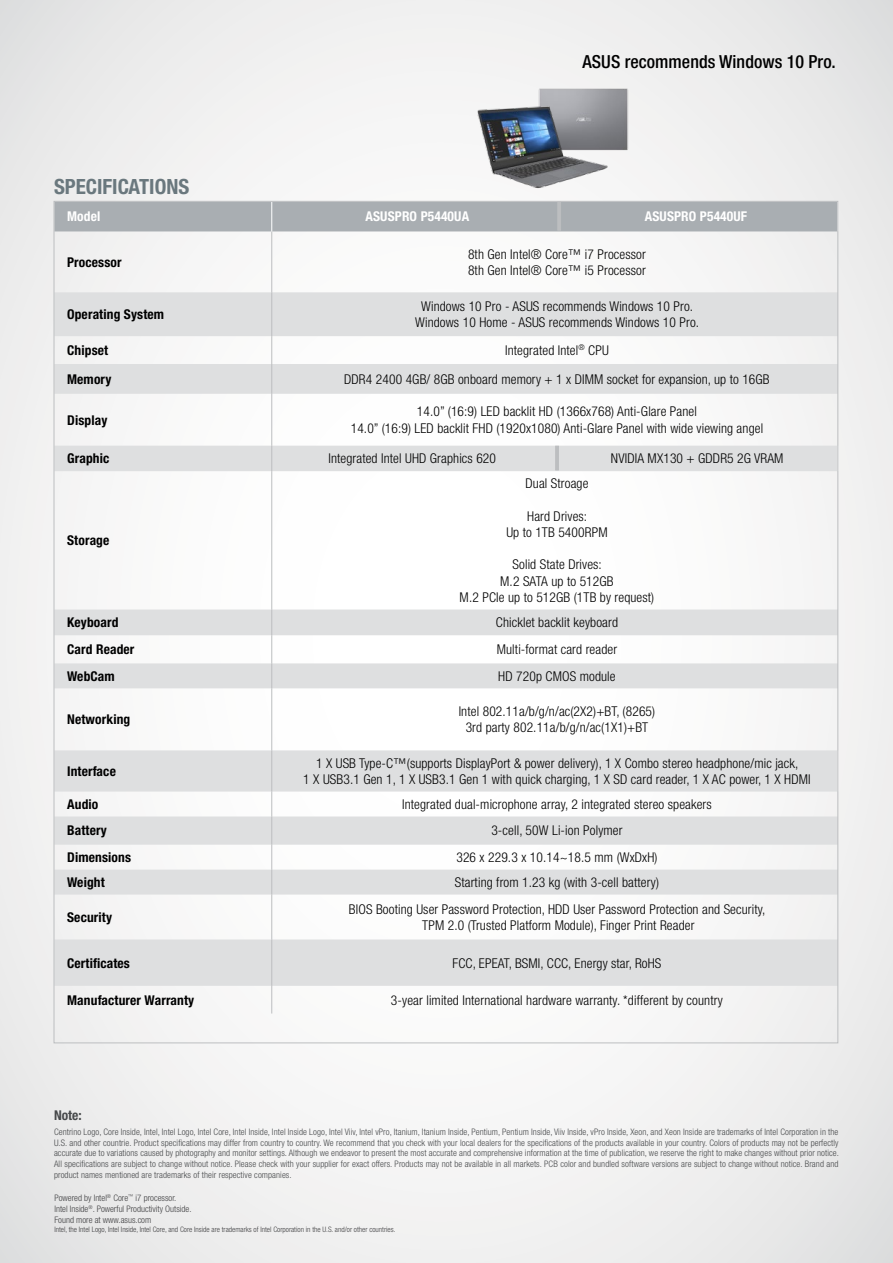
<style>
.page{position:relative;width:893px;height:1263px;background:#f0f0f0}
.page>*{position:absolute;margin:0;border:0;box-sizing:border-box;transform-origin:0 0}
.t1{font:700 condensed 21px "Helvetica Neue LT Std";color:#6a787e}
.t2{font:500 condensed 18px "Helvetica Neue LT Std";letter-spacing:.005em;color:#000}
.t3{font:300 condensed 13.5px/16.2px "Helvetica Neue LT Std";letter-spacing:.01em;color:#000;text-align:center}
.t4{font:700 condensed 13.5px "Helvetica Neue LT Std";letter-spacing:.01em;color:#000}
.t5{font:700 condensed 13.5px "Helvetica Neue LT Std";letter-spacing:.01em;color:#fff}
.t6{font:700 condensed 13.5px "Helvetica Neue LT Std";color:#47494b}
.t7{font:300 condensed 9px/10.8px "Helvetica Neue LT Std";letter-spacing:.01em;color:#47494b;text-align:justify}
.t8{font:300 condensed 9px/10.8px "Helvetica Neue LT Std";color:#404042}
.t9{font:300 condensed 7.5px "Helvetica Neue LT Std";color:#404042}
</style>
<div class="page">
<svg style="left:56px;top:292px;width:780px;height:694px"></svg>
<hr style="left:271px;top:231px;width:1px;height:61px;background:#bcbec0">
<hr style="left:271px;top:292px;width:1px;height:44px;background:#bcbec0">
<svg style="left:271px;top:336px;width:1px;height:28px"></svg>
<hr style="left:271px;top:364px;width:1px;height:30px;background:#bcbec0">
<hr style="left:271px;top:394px;width:1px;height:52px;background:#bcbec0">
<svg style="left:271px;top:446px;width:1px;height:25px"></svg>
<hr style="left:271px;top:471px;width:1px;height:138px;background:#bcbec0">
<svg style="left:271px;top:609px;width:1px;height:79px"></svg>
<hr style="left:271px;top:688px;width:1px;height:62px;background:#bcbec0">
<hr style="left:271px;top:750px;width:1px;height:41px;background:#bcbec0">
<svg style="left:271px;top:791px;width:1px;height:103px"></svg>
<hr style="left:271px;top:894px;width:1px;height:45px;background:#bcbec0">
<hr style="left:271px;top:939px;width:1px;height:47px;background:#bcbec0">
<svg style="left:271px;top:986px;width:1px;height:27px"></svg>
<div style="left:56px;top:203px;width:780px;height:28px;background:#a9aeb2"></div>
<img style="left:539px;top:88px;width:89px;height:62px">
<img style="left:477px;top:90px;width:138px;height:98px">
<hr style="left:558px;top:202px;width:3px;height:28px;background:#bcbec0">
<hr style="left:555px;top:446px;width:4px;height:24px;background:#bcbec0">
<h2 class="t2" style="left:582px;top:51px;width:255px">ASUS recommends Windows 10 Pro.</h2>
<h1 class="t1" style="left:54px;top:174px;width:137px">SPECIFICATIONS</h1>
<p class="t5" style="left:67px;top:208px;width:35px">Model</p>
<p class="t5" style="left:366px;top:208px;width:105px">ASUSPRO P5440UA</p>
<p class="t5" style="left:645px;top:208px;width:104px">ASUSPRO P5440UF</p>
<p class="t4" style="left:67px;top:254px;width:56px">Processor</p>
<p class="t3" style="left:468px;top:246px;width:179px;text-align:left">8th Gen Intel® Core™ i7 Processor<br>8th Gen Intel® Core™ i5 Processor</p>
<p class="t4" style="left:67px;top:306px;width:98px">Operating System</p>
<p class="t3" style="left:415px;top:298px;width:285px">Windows 10 Pro - ASUS recommends Windows 10 Pro.<br>Windows 10 Home - ASUS recommends Windows 10 Pro.</p>
<p class="t4" style="left:67px;top:342px;width:43px">Chipset</p>
<p class="t3" style="left:505px;top:342px;width:105px">Integrated Intel<sup>®</sup> CPU</p>
<p class="t4" style="left:67px;top:371px;width:46px">Memory</p>
<p class="t3" style="left:344px;top:371px;width:427px">DDR4 2400 4GB/ 8GB onboard memory + 1 x DIMM socket for expansion, up to 16GB</p>
<p class="t4" style="left:67px;top:412px;width:42px">Display</p>
<p class="t3" style="left:351px;top:403px;width:414px">14.0” (16:9) LED backlit HD (1366x768) Anti-Glare Panel<br>14.0” (16:9) LED backlit FHD (1920x1080) Anti-Glare Panel with wide viewing angel</p>
<p class="t4" style="left:67px;top:450px;width:44px">Graphic</p>
<p class="t3" style="left:328px;top:450px;width:169px">Integrated Intel UHD Graphics 620</p>
<p class="t3" style="left:611px;top:450px;width:174px">NVIDIA MX130 + GDDR5 2G VRAM</p>
<p class="t4" style="left:67px;top:532px;width:44px">Storage</p>
<p class="t3" style="left:525px;top:475px;width:64px">Dual Stroage</p>
<p class="t3" style="left:506px;top:508px;width:103px">Hard Drives:<br>Up to 1TB 5400RPM</p>
<p class="t3" style="left:460px;top:556px;width:196px">Solid State Drives:<br>M.2 SATA up to 512GB<br>M.2 PCIe up to 512GB (1TB by request)</p>
<p class="t4" style="left:67px;top:614px;width:53px">Keyboard</p>
<p class="t3" style="left:496px;top:614px;width:124px">Chicklet backlit keyboard</p>
<p class="t4" style="left:67px;top:641px;width:69px">Card Reader</p>
<p class="t3" style="left:497px;top:641px;width:122px">Multi-format card reader</p>
<p class="t4" style="left:67px;top:668px;width:49px">WebCam</p>
<p class="t3" style="left:498px;top:668px;width:119px">HD 720p CMOS module</p>
<p class="t4" style="left:67px;top:711px;width:65px">Networking</p>
<p class="t3" style="left:459px;top:703px;width:198px">Intel 802.11a/b/g/n/ac(2X2)+BT, (8265)<br>3rd party 802.11a/b/g/n/ac(1X1)+BT</p>
<p class="t4" style="left:67px;top:763px;width:50px">Interface</p>
<p class="t3" style="left:303px;top:755px;width:509px">1 X USB Type-C™(supports DisplayPort &amp; power delivery), 1 X Combo stereo headphone/mic jack,<br>1 X USB3.1 Gen 1, 1 X USB3.1 Gen 1 with quick charging, 1 X SD card reader, 1 X AC power, 1 X HDMI</p>
<p class="t4" style="left:67px;top:796px;width:33px">Audio</p>
<p class="t3" style="left:402px;top:796px;width:311px">Integrated dual-microphone array, 2 integrated stereo speakers</p>
<p class="t4" style="left:67px;top:822px;width:41px">Battery</p>
<p class="t3" style="left:491px;top:822px;width:133px">3-cell, 50W Li-ion Polymer</p>
<p class="t4" style="left:67px;top:849px;width:65px">Dimensions</p>
<p class="t3" style="left:456px;top:849px;width:203px">326 x 229.3 x 10.14~18.5 mm (WxDxH)</p>
<p class="t4" style="left:67px;top:874px;width:39px">Weight</p>
<p class="t3" style="left:455px;top:874px;width:206px">Starting from 1.23 kg (with 3-cell battery)</p>
<p class="t4" style="left:67px;top:909px;width:46px">Security</p>
<p class="t3" style="left:349px;top:901px;width:418px">BIOS Booting User Password Protection, HDD User Password Protection and Security,<br>TPM 2.0 (Trusted Platform Module), Finger Print Reader</p>
<p class="t4" style="left:67px;top:954px;width:64px">Certificates</p>
<p class="t3" style="left:452px;top:954px;width:210px">FCC, EPEAT, BSMI, CCC, Energy star, RoHS</p>
<p class="t4" style="left:67px;top:991px;width:129px">Manufacturer Warranty</p>
<p class="t3" style="left:391px;top:991px;width:333px">3-year limited International hardware warranty. *different by country</p>
<p class="t6" style="left:54px;top:1107px;width:29px">Note:</p>
<p class="t7" style="left:54px;top:1126px;width:786px">Centrino Logo, Core Inside, Intel, Intel Logo, Intel Core, Intel Inside, Intel Inside Logo, Intel Viiv, Intel vPro, Itanium, Itanium Inside, Pentium, Pentium Inside, Viiv Inside, vPro Inside, Xeon, and Xeon Inside are trademarks of Intel Corporation in the U.S. and other countrie. Product specifications may differ from country to country. We recommend that you check with your local dealers for the specifications of the products available in your country. Colors of products may not be perfectly accurate due to variations caused by photography and monitor settings. Although we endeavor to present the most accurate and comprehensive information at the time of publication, we reserve the right to make changes without prior notice.<br>All specifications are subject to change without notice. Please check with your supplier for exact offers. Products may not be available in all markets. PCB color and bundled software versions are subject to change without notice. Brand and product names mentioned are trademarks of their respective companies.</p>
<p class="t8" style="left:54px;top:1192px;width:139px">Powered by Intel<sup>®</sup> Core<sup>™</sup> i7 processor.<br>Intel Inside<sup>®</sup>. Powerful Productivity Outside.<br>Found more at www.asus.com</p>
<p class="t9" style="left:54px;top:1225px;width:343px">Intel, the Intel Logo, Intel Inside, Intel Core, and Core Inside are trademarks of Intel Corporation in the U.S. and/or other countries.</p>
</div>
